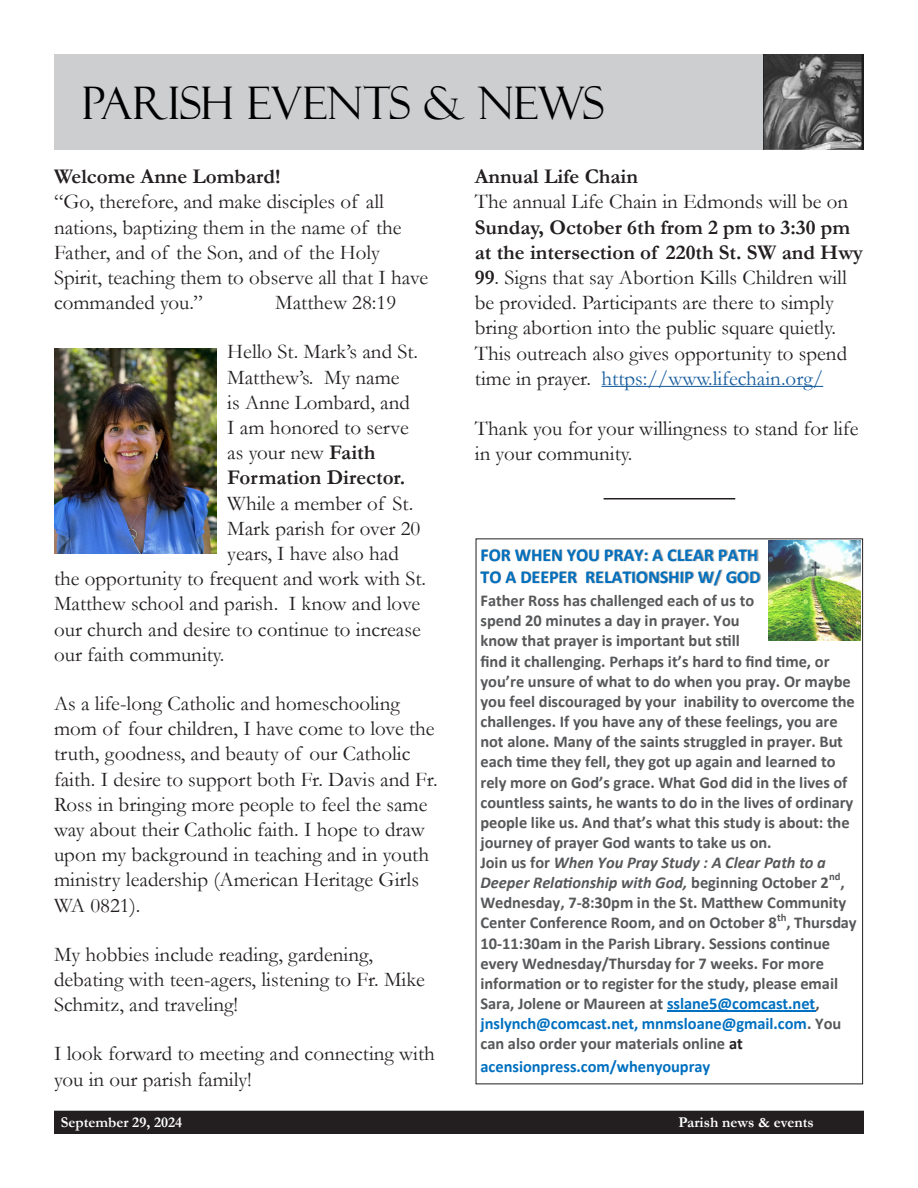
<style>
.page{position:relative;width:918px;height:1188px;background:#fff}
.page>*{position:absolute;margin:0;border:0;box-sizing:border-box;transform-origin:0 0}
.t1{font:45px "Felix Titling";color:#000}
.t2{font:21px/25.2px "Garamond";color:#231f20}
.t3{font:700 21px/25.2px "Garamond";color:#231f20}
.t4{font:700 18px/21.9px "Calibri";color:#0070c0}
.t5{font:700 16.65px "Calibri";letter-spacing:-.005em;color:#57585a}
.t6{font:700 16.5px/20.1px "Calibri";letter-spacing:-.005em;color:#57585a}
.t7{font:700 16.5px "Calibri";letter-spacing:-.005em;color:#0070c0}
.t8{font:700 15px "Garamond";color:#fff}
.t9{font:700 10.8px "Calibri";color:#57585a}
.s1{font-weight:700}
.s2{font-weight:400}
.s3{color:#175d9e}
.s4{font-style:italic}
.s5{color:#0070c0}
.s6{color:#231f20}
</style>
<div class="page">
<hr style="left:604px;top:498px;width:131px;height:2px;background:#231f20">
<img style="left:54px;top:348px;width:163px;height:206px">
<hr style="left:602px;top:386px;width:221px;height:1px;background:#175d9e">
<img style="left:475px;top:538px;width:300px;height:21px">
<img style="left:475px;top:559px;width:278px;height:41px">
<img style="left:753px;top:559px;width:8px;height:25px">
<hr style="left:667px;top:1011px;width:148px;height:1px;background:#0070c0">
<img style="left:768px;top:540px;width:92px;height:100px">
<div style="left:55px;top:1111px;width:808px;height:22px;background:#231f20"></div>
<div style="left:54px;top:1111px;width:810px;height:23px;border:2px solid #231f20"></div>
<div style="left:54px;top:54px;width:810px;height:95px;background:#cdced0"></div>
<img style="left:764px;top:54px;width:100px;height:95px">
<p class="t1" style="left:82px;top:77px;width:524px">PARISH EVENTS &amp; NEWS</p>
<p class="t3" style="left:54px;top:164px;width:228px">Welcome Anne Lombard!</p>
<p class="t2" style="left:54px;top:189px;width:376px">“Go, therefore, and make disciples of all nations, baptizing them in the name of the Father, and of the Son, and of the Holy Spirit, teaching them to observe all that I have commanded you.”</p>
<p class="t2" style="left:275px;top:290px;width:123px">Matthew 28:19</p>
<p class="t2" style="left:227px;top:339px;width:192px">Hello St. Mark’s and St.</p>
<p class="t2" style="left:227px;top:364px;width:174px">Matthew’s. My name</p>
<p class="t2" style="left:227px;top:389px;width:184px">is Anne Lombard, and</p>
<p class="t2" style="left:227px;top:414px;width:183px">I am honored to serve</p>
<p class="t2" style="left:227px;top:440px;width:150px">as your new <span class="s1">Faith</span></p>
<p class="t3" style="left:227px;top:465px;width:180px">Formation Director.</p>
<p class="t2" style="left:227px;top:490px;width:188px">While a member of St.</p>
<p class="t2" style="left:227px;top:515px;width:195px">Mark parish for over 20</p>
<p class="t2" style="left:227px;top:540px;width:173px">years, I have also had</p>
<p class="t2" style="left:54px;top:566px;width:374px">the opportunity to frequent and work with St.</p>
<p class="t2" style="left:54px;top:591px;width:368px">Matthew school and parish. I know and love</p>
<p class="t2" style="left:54px;top:616px;width:368px">our church and desire to continue to increase</p>
<p class="t2" style="left:54px;top:641px;width:172px">our faith community.</p>
<p class="t2" style="left:54px;top:690px;width:385px">As a life-long Catholic and homeschooling mom of four children, I have come to love the truth, goodness, and beauty of our Catholic faith. I desire to support both Fr. Davis and Fr.<br>Ross in bringing more people to feel the same way about their Catholic faith. I hope to draw upon my background in teaching and in youth ministry leadership (American Heritage Girls WA 0821).</p>
<p class="t2" style="left:54px;top:941px;width:372px">My hobbies include reading, gardening, debating with teen-agers, listening to Fr. Mike<br>Schmitz, and traveling!</p>
<p class="t2" style="left:54px;top:1041px;width:382px">I look forward to meeting and connecting with you in our parish family!</p>
<p class="t3" style="left:475px;top:164px;width:165px">Annual Life Chain</p>
<p class="t3" style="left:475px;top:189px;width:390px"><span class="s2">The annual Life Chain in Edmonds will be on<br></span>Sunday, October 6th from 2 pm to 3:30 pm at the intersection of 220th St. SW and Hwy</p>
<p class="t2" style="left:475px;top:264px;width:374px"><span class="s1">99</span>. Signs that say Abortion Kills Children will be provided. Participants are there to simply bring abortion into the public square quietly.<br>This outreach also gives opportunity to spend time in prayer. <span class="s3">https://www.lifechain.org/</span></p>
<p class="t2" style="left:475px;top:416px;width:385px">Thank you for your willingness to stand for life in your community.</p>
<p class="t4" style="left:480px;top:544px;width:281px">FOR WHEN YOU PRAY: A CLEAR PATH<br>TO A DEEPER RELATIONSHIP W/ GOD</p>
<p class="t6" style="left:480px;top:591px;width:372px">Father Ross has challenged each of us to<br>spend 20 minutes a day in prayer. You<br>know that prayer is important but still<br>find it challenging. Perhaps it’s hard to find time, or you’re unsure of what to do when you pray. Or maybe</p>
<p class="t5" style="left:480px;top:690px;width:376px">you feel discouraged by your inability to overcome the</p>
<p class="t6" style="left:480px;top:711px;width:374px">challenges. If you have any of these feelings, you are not alone. Many of the saints struggled in prayer. But each time they fell, they got up again and learned to rely more on God’s grace. What God did in the lives of countless saints, he wants to do in the lives of ordinary people like us. And that’s what this study is about: the journey of prayer God wants to take us on.<br>Join us for <span class="s4">When You Pray Study : A Clear Path to a Deeper Relationship with God,</span> beginning October 2</p>
<p class="t9" style="left:829px;top:869px;width:13px">nd</p>
<p class="t6" style="left:480px;top:872px;width:367px;text-align:justify;text-indent:360px">, Wednesday, 7-8:30pm in the St. Matthew Community Center Conference Room, and on October 8</p>
<p class="t9" style="left:777px;top:910px;width:11px">th</p>
<p class="t6" style="left:786px;top:913px;width:72px">, Thursday</p>
<p class="t5" style="left:480px;top:931px;width:351px">10-11:30am in the Parish Library. Sessions continue</p>
<p class="t6" style="left:480px;top:953px;width:362px">every Wednesday/Thursday for 7 weeks. For more information or to register for the study, please email Sara, Jolene or Maureen at <span class="s5">sslane5@comcast.net</span>, <span class="s5">jnslynch@comcast.net, mnmsloane@gmail.com</span>. You can also order your materials online <span class="s6">at</span></p>
<p class="t7" style="left:480px;top:1055px;width:231px">acensionpress.com/whenyoupray</p>
<p class="t8" style="left:61px;top:1112px;width:123px">September 29, 2024</p>
<p class="t8" style="left:679px;top:1112px;width:137px">Parish news &amp; events</p>
</div>
